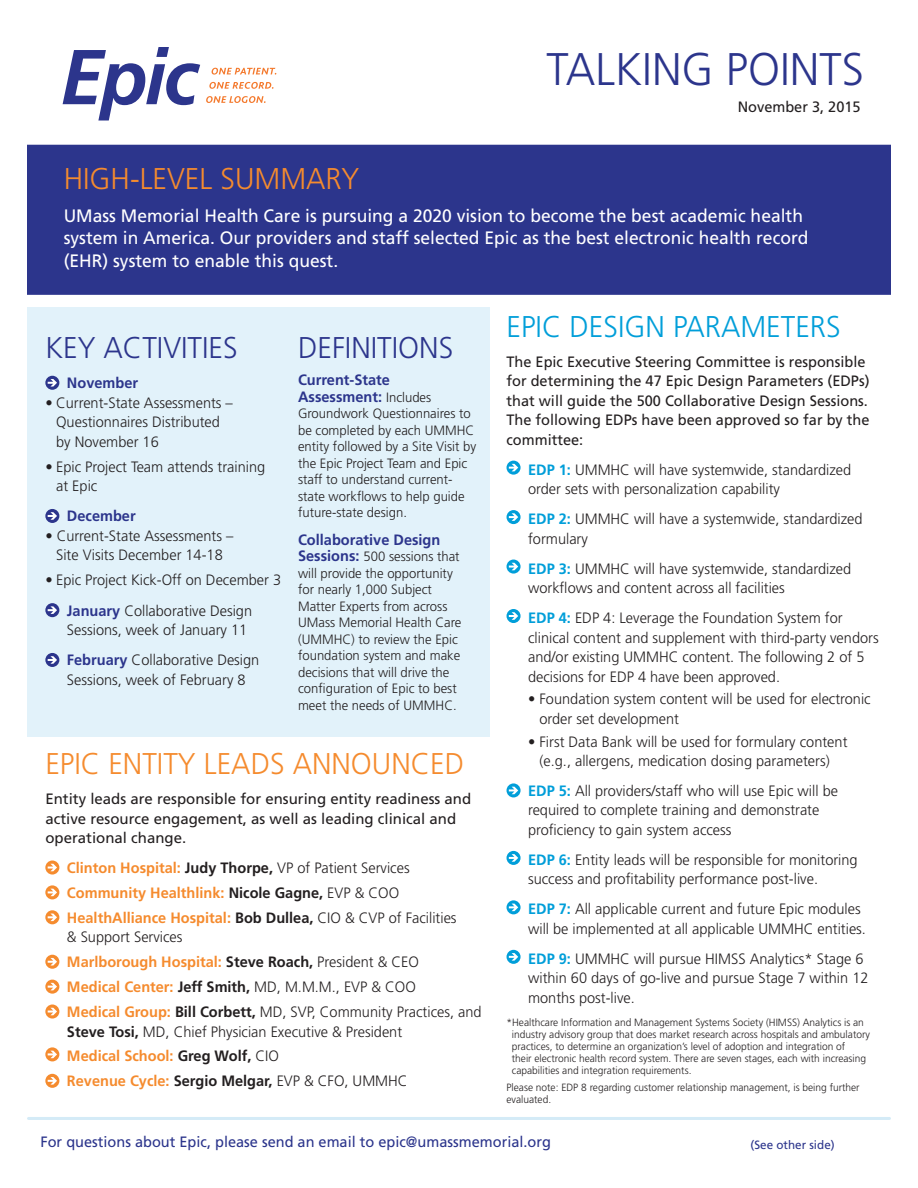
<style>
.page{position:relative;width:918px;height:1188px;background:#fff}
.page>*{position:absolute;margin:0;border:0;box-sizing:border-box;transform-origin:0 0}
.subs{font:300 45.75px "Frutiger";color:#2c358c}
.subs-2{font:300 30px "Frutiger";color:#2c358c}
.bullets{font:300 30px "Frutiger";color:#f58b2e}
.bullets-2{font:300 30px "Frutiger";color:#009ed9}
.subs-3{font:300 30px "Frutiger";color:#f58b2e}
.t1{font:18px/22.5px "Frutiger";color:#fff}
.bullets-3{font:300 15px/19.5px "Frutiger";color:#231f20}
.bullets-4{font:15px/19.5px "Frutiger";color:#231f20}
.bullets-5{font:700 15px "Frutiger";color:#f58b2e}
.bold{font:300 15px/19.5px "Frutiger";color:#231f20}
.bullets-6{font:15px "Frutiger";color:#2c358c}
.bullets-7{font:700 15px/16.5px "Frutiger";color:#2c358c}
.bold-2{font:700 15px "Frutiger";color:#2c358c}
.subs-4{font:15px "Frutiger";color:#231f20}
.bullets-8{font:300 13.5px/16.5px "Frutiger";color:#231f20}
.bullets-9{font:12px "Frutiger";color:#2c358c}
.bullets-10{font:300 10.5px/12px "Frutiger";color:#231f20}
.s1{font-weight:700;color:#009ed9}
.s2{font-weight:700;color:#2c358c}
.s3{font-weight:300;font-size:13.5px;color:#231f20}
.s4{font-weight:700;font-size:15px;color:#2c358c}
.s5{font-weight:700;color:#f58b2e}
.s6{font-weight:700}
.s7{color:#231f20}
.s8{font-weight:300;color:#231f20}
</style>
<div class="page">
<div style="left:27px;top:307px;width:463px;height:430px;background:#e2f2fa"></div>
<div style="left:27px;top:145px;width:864px;height:150px;background:#2c358c"></div>
<svg style="left:63px;top:47px;width:137px;height:74px"></svg>
<svg style="left:206px;top:96px;width:60px;height:7px"></svg>
<svg style="left:209px;top:82px;width:65px;height:7px"></svg>
<svg style="left:212px;top:68px;width:64px;height:7px"></svg>
<div style="left:45px;top:376px;width:14px;height:14px;background:#2c358c;border-radius:50%"></div>
<svg style="left:48px;top:379px;width:9px;height:8px"></svg>
<div style="left:45px;top:509px;width:14px;height:14px;background:#2c358c;border-radius:50%"></div>
<svg style="left:48px;top:512px;width:9px;height:8px"></svg>
<div style="left:45px;top:603px;width:14px;height:14px;background:#2c358c;border-radius:50%"></div>
<svg style="left:48px;top:606px;width:9px;height:8px"></svg>
<div style="left:45px;top:653px;width:14px;height:14px;background:#2c358c;border-radius:50%"></div>
<svg style="left:48px;top:656px;width:9px;height:8px"></svg>
<svg style="left:507px;top:461px;width:14px;height:14px"></svg>
<svg style="left:509px;top:464px;width:9px;height:7px"></svg>
<svg style="left:507px;top:510px;width:14px;height:14px"></svg>
<svg style="left:509px;top:513px;width:9px;height:8px"></svg>
<svg style="left:507px;top:560px;width:14px;height:14px"></svg>
<svg style="left:509px;top:563px;width:9px;height:7px"></svg>
<svg style="left:507px;top:609px;width:14px;height:14px"></svg>
<svg style="left:509px;top:612px;width:9px;height:8px"></svg>
<svg style="left:507px;top:783px;width:14px;height:14px"></svg>
<svg style="left:509px;top:787px;width:9px;height:7px"></svg>
<svg style="left:507px;top:851px;width:14px;height:14px"></svg>
<svg style="left:509px;top:854px;width:9px;height:8px"></svg>
<svg style="left:507px;top:900px;width:14px;height:14px"></svg>
<svg style="left:509px;top:904px;width:9px;height:7px"></svg>
<svg style="left:507px;top:950px;width:14px;height:14px"></svg>
<svg style="left:509px;top:953px;width:9px;height:8px"></svg>
<svg style="left:45px;top:861px;width:14px;height:14px"></svg>
<svg style="left:48px;top:864px;width:9px;height:7px"></svg>
<svg style="left:45px;top:885px;width:14px;height:14px"></svg>
<svg style="left:48px;top:889px;width:9px;height:7px"></svg>
<svg style="left:45px;top:910px;width:14px;height:14px"></svg>
<svg style="left:48px;top:914px;width:9px;height:7px"></svg>
<svg style="left:45px;top:955px;width:14px;height:14px"></svg>
<svg style="left:48px;top:958px;width:9px;height:8px"></svg>
<svg style="left:45px;top:980px;width:14px;height:14px"></svg>
<svg style="left:48px;top:983px;width:9px;height:7px"></svg>
<svg style="left:45px;top:1005px;width:14px;height:14px"></svg>
<svg style="left:48px;top:1008px;width:9px;height:7px"></svg>
<svg style="left:45px;top:1047px;width:14px;height:14px"></svg>
<svg style="left:48px;top:1051px;width:9px;height:7px"></svg>
<svg style="left:45px;top:1074px;width:14px;height:14px"></svg>
<svg style="left:48px;top:1077px;width:9px;height:8px"></svg>
<hr style="left:28px;top:1117px;width:862px;height:3px;background:#d4ebf7">
<p class="subs" style="left:547px;top:43px;width:319px">TALKING POINTS</p>
<p class="subs-4" style="left:738px;top:98px;width:124px">November 3, 2015</p>
<p class="subs-3" style="left:64px;top:161px;width:297px">HIGH-LEVEL SUMMARY</p>
<p class="t1" style="left:64px;top:204px;width:746px">UMass Memorial Health Care is pursuing a 2020 vision to become the best academic health system in America. Our providers and staff selected Epic as the best electronic health record (EHR) system to enable this quest.</p>
<p class="bullets-2" style="left:507px;top:309px;width:336px">EPIC DESIGN PARAMETERS</p>
<p class="bullets-4" style="left:507px;top:352px;width:365px">The Epic Executive Steering Committee is responsible for determining the 47 Epic Design Parameters (EDPs) that will guide the 500 Collaborative Design Sessions.<br>The following EDPs have been approved so far by the committee:</p>
<p class="bullets-3" style="left:528px;top:460px;width:325px"><span class="s1">EDP 1:</span> UMMHC will have systemwide, standardized order sets with personalization capability</p>
<p class="bullets-3" style="left:528px;top:509px;width:336px"><span class="s1">EDP 2:</span> UMMHC will have a systemwide, standardized formulary</p>
<p class="bullets-3" style="left:528px;top:559px;width:325px"><span class="s1">EDP 3:</span> UMMHC will have systemwide, standardized workflows and content across all facilities</p>
<p class="bullets-3" style="left:528px;top:608px;width:352px"><span class="s1">EDP 4:</span> EDP 4: Leverage the Foundation System for clinical content and supplement with third-party vendors and/or existing UMMHC content. The following 2 of 5 decisions for EDP 4 have been approved.</p>
<p class="bullets-3" style="left:540px;top:689px;width:333px;text-indent:-11px">• Foundation system content will be used for electronic order set development</p>
<p class="bullets-3" style="left:528px;top:732px;width:321px;text-align:center">• First Data Bank will be used for formulary content (e.g., allergens, medication dosing parameters)</p>
<p class="bullets-3" style="left:528px;top:781px;width:311px"><span class="s1">EDP 5:</span> All providers/staff who will use Epic will be required to complete training and demonstrate proficiency to gain system access</p>
<p class="bullets-3" style="left:528px;top:850px;width:331px"><span class="s1">EDP 6:</span> Entity leads will be responsible for monitoring success and profitability performance post-live.</p>
<p class="bullets-3" style="left:528px;top:899px;width:339px"><span class="s1">EDP 7:</span> All applicable current and future Epic modules will be implemented at all applicable UMMHC entities.</p>
<p class="bullets-3" style="left:528px;top:949px;width:342px"><span class="s1">EDP 9:</span> UMMHC will pursue HIMSS Analytics* Stage 6 within 60 days of go-live and pursue Stage 7 within 12 months post-live.</p>
<p class="bullets-10" style="left:512px;top:1016px;width:360px;text-indent:-5px">*Healthcare Information and Management Systems Society (HIMSS) Analytics is an industry advisory group that does market research across hospitals and ambulatory practices, to determine an organization’s level of adoption and integration of<br>their electronic health record system. There are seven stages, each with increasing capabilities and integration requirements.</p>
<p class="bullets-10" style="left:507px;top:1081px;width:355px">Please note: EDP 8 regarding customer relationship management, is being further evaluated.</p>
<p class="bullets-6" style="left:40px;top:1133px;width:512px">For questions about Epic, please send an email to epic@umassmemorial.org</p>
<p class="bullets-9" style="left:751px;top:1138px;width:86px">(See other side)</p>
<p class="subs-2" style="left:45px;top:331px;width:194px">KEY ACTIVITIES</p>
<p class="bold-2" style="left:67px;top:374px;width:73px">November</p>
<p class="bullets-3" style="left:56px;top:393px;width:178px;text-indent:-11px">• Current-State Assessments –<br>Questionnaires Distributed by November 16</p>
<p class="bullets-3" style="left:56px;top:457px;width:211px;text-indent:-11px">• Epic Project Team attends training at Epic</p>
<p class="bold-2" style="left:67px;top:507px;width:70px">December</p>
<p class="bullets-3" style="left:45px;top:526px;width:190px;text-align:center">• Current-State Assessments –<br>Site Visits December 14-18</p>
<p class="bullets-3" style="left:45px;top:570px;width:237px">• Epic Project Kick-Off on December 3</p>
<p class="bold" style="left:67px;top:601px;width:187px"><span class="s2">January</span> Collaborative Design<br>Sessions, week of January 11</p>
<p class="bold" style="left:67px;top:651px;width:194px"><span class="s2">February</span> Collaborative Design<br>Sessions, week of February 8</p>
<p class="subs-2" style="left:298px;top:331px;width:157px">DEFINITIONS</p>
<p class="bullets-7" style="left:298px;top:372px;width:135px">Current-State<br>Assessment: <span class="s3">Includes</span></p>
<p class="bullets-8" style="left:298px;top:405px;width:180px">Groundwork Questionnaires to be completed by each UMMHC entity followed by a Site Visit by the Epic Project Team and Epic staff to understand current&shy;state workflows to help guide future-state design.</p>
<p class="bullets-7" style="left:298px;top:531px;width:144px">Collaborative Design</p>
<p class="bullets-8" style="left:298px;top:548px;width:165px"><span class="s4">Sessions:</span> 500 sessions that will provide the opportunity for nearly 1,000 Subject<br>Matter Experts from across<br>UMass Memorial Health Care (UMMHC) to review the Epic foundation system and make decisions that will drive the configuration of Epic to best meet the needs of UMMHC.</p>
<p class="bullets" style="left:45px;top:747px;width:420px">EPIC ENTITY LEADS ANNOUNCED</p>
<p class="bullets-4" style="left:45px;top:789px;width:427px">Entity leads are responsible for ensuring entity readiness and active resource engagement, as well as leading clinical and operational change.</p>
<p class="bullets-3" style="left:67px;top:858px;width:344px"><span class="s5">Clinton Hospital:</span> <span class="s6">Judy Thorpe,</span> VP of Patient Services</p>
<p class="bullets-5" style="left:67px;top:884px;width:334px">Community Healthlink: <span class="s7">Nicole Gagne,</span> <span class="s8">EVP &amp; COO</span></p>
<p class="bullets-3" style="left:67px;top:908px;width:391px"><span class="s5">HealthAlliance Hospital:</span> <span class="s6">Bob Dullea,</span> CIO &amp; CVP of Facilities &amp; Support Services</p>
<p class="bullets-5" style="left:67px;top:953px;width:353px">Marlborough Hospital: <span class="s7">Steve Roach,</span> <span class="s8">President &amp; CEO</span></p>
<p class="bullets-3" style="left:67px;top:977px;width:351px"><span class="s5">Medical Center:</span> <span class="s6">Jeff Smith,</span> MD, M.M.M., EVP &amp; COO</p>
<p class="bullets-3" style="left:67px;top:1002px;width:416px"><span class="s5">Medical Group:</span> <span class="s6">Bill Corbett,</span> MD, SVP, Community Practices, and<br><span class="s6">Steve Tosi,</span> MD, Chief Physician Executive &amp; President</p>
<p class="bullets-5" style="left:67px;top:1047px;width:214px">Medical School: <span class="s7">Greg Wolf,</span> <span class="s8">CIO</span></p>
<p class="bullets-5" style="left:67px;top:1072px;width:342px">Revenue Cycle: <span class="s7">Sergio Melgar,</span> <span class="s8">EVP &amp; CFO, UMMHC</span></p>
</div>
